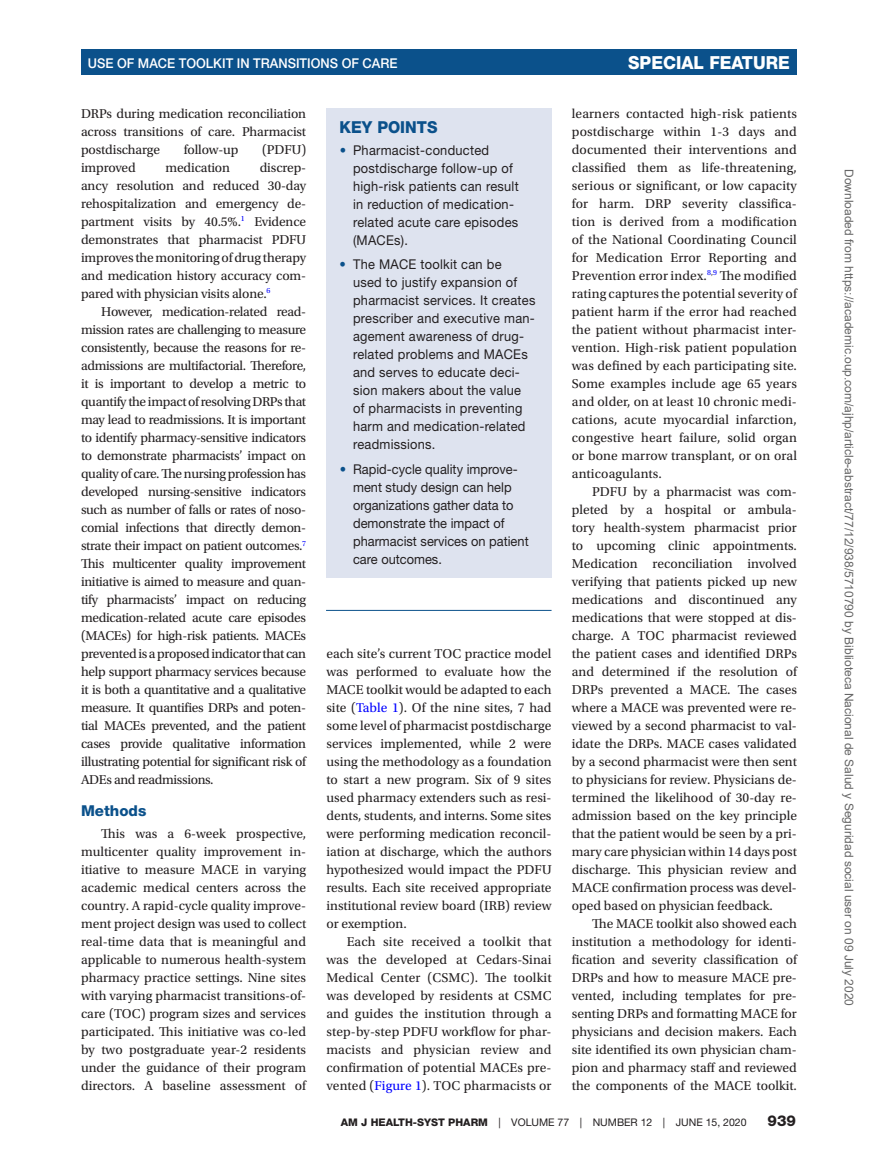
<style>
.page{position:relative;width:878px;height:1175px;background:#fff}
.page>*{position:absolute;margin:0;border:0;box-sizing:border-box;transform-origin:0 0}
.t1{font:800 18px "Helvetica Neue LT Std";color:#fff;scale:.95 1}
.t2{font:800 16.5px "Helvetica Neue LT Std";color:#0b518b;scale:.95 1}
.t3{font:800 15px "Helvetica Neue LT Std";color:#0b518b}
.t4{font:800 15px "Helvetica Neue LT Std";color:#231f20}
.t5{font:13.5px/18px "Utopia Std";color:#231f20;text-align:justify}
.t6{font:13.5px/18px "Helvetica Neue LT Std";letter-spacing:.02em;color:#231f20;scale:.95 1}
.t7{font:13.5px/18px "Helvetica Neue LT Std";color:#231f20;scale:.95 1}
.t8{font:500 13.5px "Helvetica Neue LT Std";color:#fff;scale:.95 1}
.t9{font:12px "Arial";color:#666}
.t10{font:10.5px "Helvetica Neue LT Std";color:#231f20}
.s1{color:#0b518b}
.s2{color:#00f}
.s3{font-weight:800}
</style>
<div class="page">
<div style="left:81px;top:50px;width:715px;height:25px;background:#0b518b"></div>
<div style="left:326px;top:108px;width:225px;height:470px;background:#dee3ef"></div>
<hr style="left:326px;top:610px;width:225px;height:1px;background:#0b518b">
<p class="t8" style="left:88px;top:55px;width:327px">USE OF MACE TOOLKIT IN TRANSITIONS OF CARE</p>
<h1 class="t1" style="left:628px;top:52px;width:172px">SPECIAL FEATURE</h1>
<p class="t5" style="left:81px;top:105px;width:227px">DRPs during medication reconciliation across transitions of care. Pharmacist postdischarge</p>
<p class="t5" style="left:571px;top:105px;width:227px">learners contacted high-risk patients postdischarge within 1-3 days and documented their interventions and classified them as life-threatening, serious or significant, or low capacity for harm. DRP severity classifica&shy;tion is derived from a modification of the National Coordinating Council for Medication Error Reporting and Prevention error index.<sup>8</sup><sup>,</sup><sup>9</sup> The modified rating captures the potential severity of patient harm if the error had reached the patient without pharmacist inter&shy;vention. High-risk patient population was defined by each participating site.<br>Some examples include age 65 years and older, on at least 10 chronic medi&shy;cations, acute myocardial infarction, congestive heart failure, solid organ or bone marrow transplant, or on oral anticoagulants.</p>
<p class="t5" style="left:571px;top:483px;width:227px;text-indent:20px">PDFU by a pharmacist was com&shy;pleted by a hospital or ambula&shy;tory health-system pharmacist prior to upcoming clinic appointments.<br>Medication reconciliation involved verifying that patients picked up new medications and discontinued any medications that were stopped at dis&shy;charge. A TOC pharmacist reviewed the patient cases and identified DRPs and determined if the resolution of DRPs prevented a MACE. The cases where a MACE was prevented were re&shy;viewed by a second pharmacist to val&shy;idate the DRPs. MACE cases validated by a second pharmacist were then sent to physicians for review. Physicians de&shy;termined the likelihood of 30-day re&shy;admission based on the key principle that the patient would be seen by a pri&shy;mary care physician within 14 days post discharge. This physician review and MACE confirmation process was devel&shy;oped based on physician feedback.</p>
<p class="t5" style="left:571px;top:915px;width:227px;text-indent:20px">The MACE toolkit also showed each institution a methodology for identi&shy;fication and severity classification of DRPs and how to measure MACE pre&shy;vented, including templates for pre&shy;senting DRPs and formatting MACE for physicians and decision makers. Each site identified its own physician cham&shy;pion and pharmacy staff and reviewed the components of the MACE toolkit.</p>
<p class="t2" style="left:339px;top:118px;width:104px">KEY POINTS</p>
<p class="t6" style="left:353px;top:141px;width:176px;text-indent:-13px"><span class="s1">•</span> Pharmacist-conducted postdischarge follow-up of high-risk patients can result in reduction of medication&shy;related acute care episodes (MACEs).</p>
<p class="t6" style="left:353px;top:255px;width:193px;text-indent:-14px"><span class="s1">•</span> The MACE toolkit can be<br>used to justify expansion of pharmacist services. It creates prescriber and executive man&shy;agement awareness of drug&shy;related problems and MACEs and serves to educate deci&shy;sion makers about the value of pharmacists in preventing harm and medication-related readmissions.</p>
<p class="t7" style="left:353px;top:460px;width:186px;text-indent:-13px"><span class="s1">•</span> Rapid-cycle quality improve&shy;ment study design can help organizations gather data to demonstrate the impact of pharmacist services on patient care outcomes.</p>
<p class="t5" style="left:184px;top:141px;width:56px">follow-up</p>
<p class="t5" style="left:262px;top:141px;width:45px">(PDFU)</p>
<p class="t5" style="left:81px;top:159px;width:227px;text-indent:179px">discrep&shy;ancy resolution and reduced 30-day rehospitalization and emergency de&shy;partment visits by 40.5%.<sup>1</sup> Evidence demonstrates that pharmacist PDFU improves the monitoring of drug therapy and medication history accuracy com&shy;pared with physician visits alone.<sup>6</sup></p>
<p class="t5" style="left:81px;top:303px;width:227px;text-indent:20px">However, medication-related read&shy;mission rates are challenging to measure consistently, because the reasons for re&shy;admissions are multifactorial. Therefore, it is important to develop a metric to quantify the impact of resolving DRPs that may lead to readmissions. It is important to identify pharmacy-sensitive indicators to demonstrate pharmacists’ impact on quality of care. The nursing profession has developed nursing-sensitive indicators such as number of falls or rates of noso&shy;comial infections that directly demon&shy;strate their impact on patient outcomes.<sup>7<br></sup>This multicenter quality improvement initiative is aimed to measure and quan&shy;tify pharmacists’ impact on reducing medication-related acute care episodes (MACEs) for high-risk patients. MACEs prevented is a proposed indicator that can help support pharmacy services because it is both a quantitative and a qualitative measure. It quantifies DRPs and poten&shy;tial MACEs prevented, and the patient cases provide qualitative information illustrating potential for significant risk of ADEs and readmissions.</p>
<p class="t3" style="left:81px;top:801px;width:67px">Methods</p>
<p class="t5" style="left:81px;top:825px;width:227px;text-indent:20px">This was a 6-week prospective, multicenter quality improvement in&shy;itiative to measure MACE in varying academic medical centers across the country. A rapid-cycle quality improve&shy;ment project design was used to collect real-time data that is meaningful and applicable to numerous health-system pharmacy practice settings. Nine sites with varying pharmacist transitions-of&shy;care (TOC) program sizes and services participated. This initiative was co-led by two postgraduate year-2 residents under the guidance of their program directors. A baseline assessment of</p>
<p class="t5" style="left:81px;top:159px;width:56px">improved</p>
<p class="t5" style="left:165px;top:159px;width:66px">medication</p>
<p class="t5" style="left:326px;top:645px;width:227px">each site’s current TOC practice model was performed to evaluate how the MACE toolkit would be adapted to each site (<span class="s2">Table 1</span>). Of the nine sites, 7 had some level of pharmacist postdischarge services implemented, while 2 were using the methodology as a foundation to start a new program. Six of 9 sites used pharmacy extenders such as resi&shy;dents, students, and interns. Some sites were performing medication reconcil&shy;iation at discharge, which the authors hypothesized would impact the PDFU results. Each site received appropriate institutional review board (IRB) review or exemption.</p>
<p class="t5" style="left:326px;top:933px;width:227px;text-indent:20px">Each site received a toolkit that was the developed at Cedars-Sinai Medical Center (CSMC). The toolkit was developed by residents at CSMC and guides the institution through a step-by-step PDFU workflow for phar&shy;macists and physician review and confirmation of potential MACEs pre&shy;vented (<span class="s2">Figure 1</span>). TOC pharmacists or</p>
<p class="t10" style="left:341px;top:1116px;width:407px"><span class="s3">AM J HEALTH-SYST PHARM</span> | VOLUME 77 | NUMBER 12 | JUNE 15, 2020</p>
<p class="t4" style="left:767px;top:1112px;width:30px">939</p>
<p class="t9" style="left:853px;top:169px;width:838px;rotate:90deg">Downloaded from https://academic.oup.com/ajhp/article-abstract/77/12/938/5710790 by Biblioteca Nacional de Salud y Seguridad social user on 09 July 2020</p>
</div>
